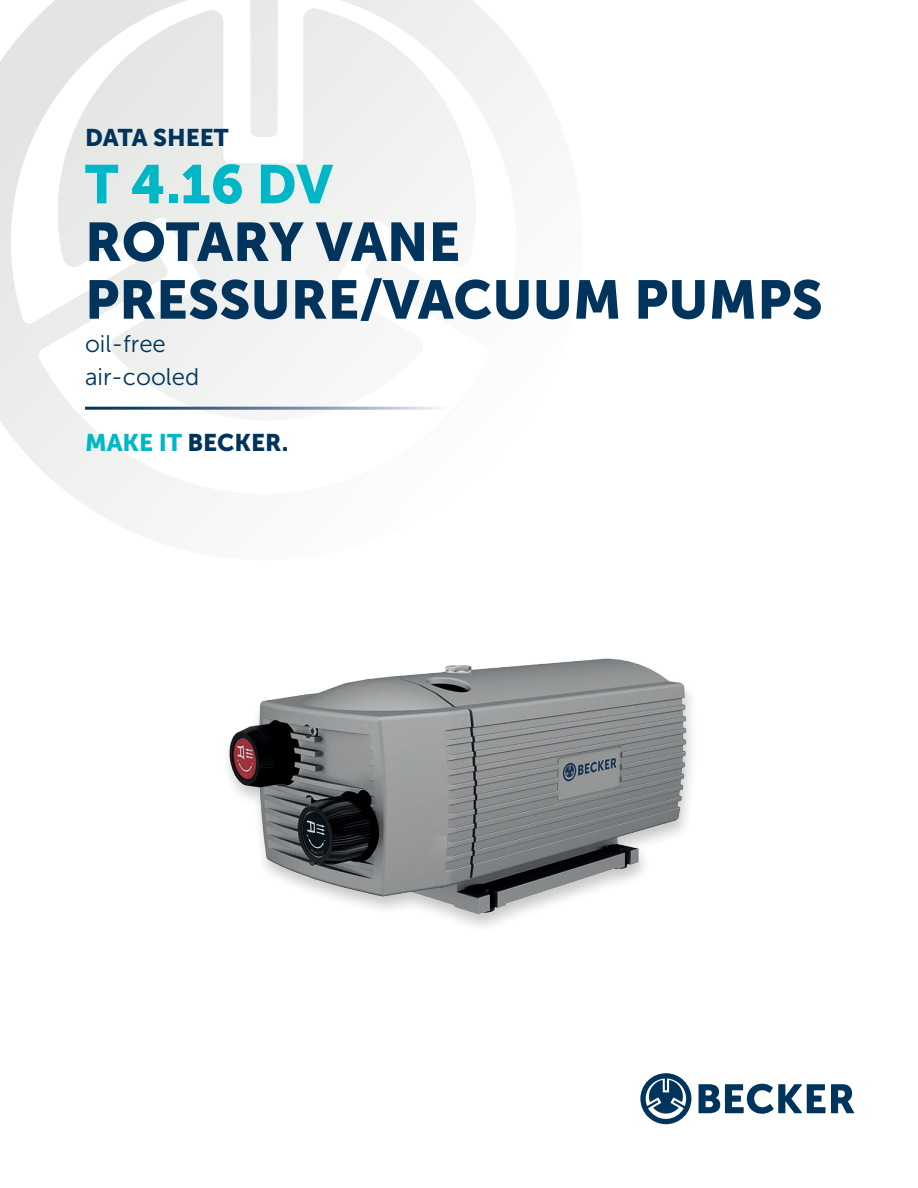
<style>
.page{position:relative;width:918px;height:1188px;background:#fff}
.page>*{position:absolute;margin:0;border:0;box-sizing:border-box;transform-origin:0 0}
.t1{font:54px/57.8px "Museo Sans 900";color:#00345c}
.t2{font:54px "Museo Sans 900";color:#00b7c7}
.t3{font:24px "Museo Sans 900";color:#00345c}
.t4{font:24px/33px "Museo Sans 300";color:#00345c}
.s1{color:#00b7c7}
</style>
<div class="page">
<svg style="left:0;top:0;width:554px;height:539px"></svg>
<svg style="left:699px;top:1084px;width:155px;height:30px"></svg>
<svg style="left:640px;top:1073px;width:51px;height:51px"></svg>
<hr style="left:85px;top:407px;width:361px;height:3px;background:#fff">
<img style="left:228px;top:658px;width:464px;height:269px">
<p class="t3" style="left:85px;top:124px;width:145px">DATA SHEET</p>
<p class="t2" style="left:85px;top:154px;width:249px">T 4.16 DV</p>
<p class="t1" style="left:85px;top:213px;width:739px">ROTARY VANE<br>PRESSURE/VACUUM PUMPS</p>
<p class="t4" style="left:85px;top:327px;width:116px">oil-free air-cooled</p>
<p class="t3" style="left:85px;top:429px;width:205px"><span class="s1">MAKE IT</span> BECKER.</p>
</div>
